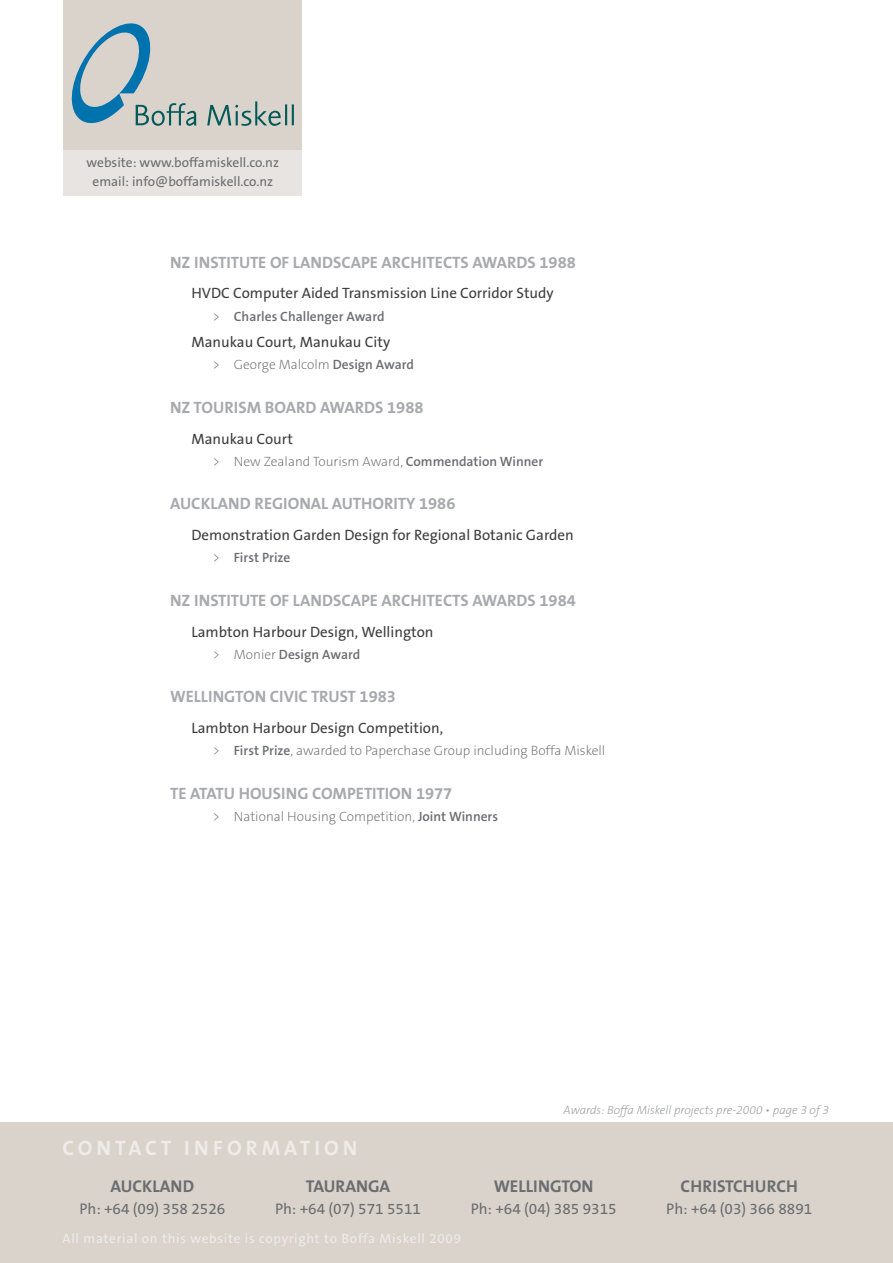
<style>
.page{position:relative;width:893px;height:1263px;background:#fff}
.page>*{position:absolute;margin:0;border:0;box-sizing:border-box;transform-origin:0 0}
.t1{font:700 21px "The Sans B7";letter-spacing:.19em;color:#eeebe8}
.t2{font:700 17.1px "The Sans B7";color:#6c6d70}
.t3{font:700 16.5px "The Sans B7";color:#a8a9ad}
.t4{font:15.45px "The Sans B5 Plain";color:#6c6d70}
.t5{font:15px "The Sans B5 Plain";color:#3e3e3f}
.t6{font:200 13.5px "The Sans B2";color:#6c6d70}
.t7{font:13.5px/19.2px "The Sans B5 Plain";color:#6c6d70;text-align:center}
.t8{font:13.5px "The Sans B5 Plain";letter-spacing:.05em;color:#eeebe8}
.t9{font:600 13.5px "The Sans B6";color:#6c6d70}
.t10{font:italic 200 12px "The Sans B2";color:#939598}
.s1{font-family:"The Sans B2";font-weight:200}
.s2{font-family:"The Sans B6";font-weight:600}
</style>
<div class="page">
<div style="left:0;top:1123px;width:893px;height:140px;background:#d9d3cc"></div>
<div style="left:64px;top:0;width:238px;height:151px;background:#d9d3cc"></div>
<div style="left:64px;top:150px;width:238px;height:46px;background:#e8e4e1"></div>
<svg style="left:71px;top:23px;width:223px;height:103px"></svg>
<p class="t7" style="left:87px;top:153px;width:194px">website: www.boffamiskell.co.nz email: info@boffamiskell.co.nz</p>
<p class="t3" style="left:170px;top:253px;width:152px">NZ INSTITUTE OF LANDSC</p>
<p class="t3" style="left:351px;top:253px;width:51px">APE ARCHI</p>
<p class="t3" style="left:427px;top:253px;width:91px">TECTS AWARDS</p>
<p class="t3" style="left:539px;top:253px;width:38px">1988</p>
<p class="t5" style="left:191px;top:285px;width:364px">HVDC Computer Aided Transmission Line Corridor Study</p>
<p class="t9" style="left:213px;top:309px;width:173px"><span class="s1">&gt;</span> Charles Challenger Award</p>
<p class="t5" style="left:191px;top:334px;width:200px">Manukau Court, Manukau City</p>
<p class="t6" style="left:213px;top:358px;width:203px">&gt; George Malcolm <span class="s2">Design Award</span></p>
<p class="t3" style="left:170px;top:398px;width:43px">NZ TOURISM</p>
<p class="t3" style="left:265px;top:398px;width:100px">BOARD AWARDS</p>
<p class="t3" style="left:387px;top:398px;width:38px">1988</p>
<p class="t5" style="left:191px;top:431px;width:103px">Manukau Court</p>
<p class="t6" style="left:213px;top:454px;width:332px">&gt; New Zealand Tourism Award, <span class="s2">Commendation Winner</span></p>
<p class="t3" style="left:170px;top:495px;width:21px">AUCKL</p>
<p class="t3" style="left:218px;top:495px;width:47px">AND REGION</p>
<p class="t3" style="left:311px;top:495px;width:60px">AL AUTHORI</p>
<p class="t3" style="left:398px;top:495px;width:59px">TY 1986</p>
<p class="t5" style="left:191px;top:527px;width:384px">Demonstration Garden Design for Regional Botanic Garden</p>
<p class="t9" style="left:213px;top:551px;width:79px"><span class="s1">&gt;</span> First Prize</p>
<p class="t3" style="left:170px;top:592px;width:152px">NZ INSTITUTE OF LANDSC</p>
<p class="t3" style="left:351px;top:592px;width:51px">APE ARCHI</p>
<p class="t3" style="left:427px;top:592px;width:91px">TECTS AWARDS</p>
<p class="t3" style="left:539px;top:592px;width:38px">1984</p>
<p class="t5" style="left:191px;top:624px;width:244px">Lambton Harbour Design, Wellington</p>
<p class="t9" style="left:213px;top:647px;width:149px"><span class="s1">&gt; Monier</span> Design Award</p>
<p class="t3" style="left:170px;top:688px;width:25px">WELLING</p>
<p class="t3" style="left:235px;top:688px;width:162px">TON CIVIC TRUST 1983</p>
<p class="t5" style="left:191px;top:720px;width:253px">Lambton Harbour Design Competition,</p>
<p class="t6" style="left:213px;top:744px;width:394px">&gt; <span class="s2">First Prize</span>, awarded to Paperchase Group including Boffa Miskell</p>
<p class="t3" style="left:170px;top:785px;width:80px">TE ATATU HOUSING</p>
<p class="t3" style="left:312px;top:785px;width:13px">COM</p>
<p class="t3" style="left:347px;top:785px;width:48px">PETITION</p>
<p class="t3" style="left:416px;top:785px;width:38px">1977</p>
<p class="t6" style="left:213px;top:810px;width:287px">&gt; National Housing Competition, <span class="s2">Joint Winners</span></p>
<h1 class="t1" style="left:62px;top:1136px;width:296px">CONTA CT INFORMAT ION</h1>
<p class="t2" style="left:110px;top:1177px;width:86px">AUCKLAND</p>
<p class="t4" style="left:79px;top:1200px;width:147px">Ph: +64 (09) 358 2526</p>
<p class="t2" style="left:306px;top:1177px;width:86px">TAURANGA</p>
<p class="t4" style="left:275px;top:1200px;width:147px">Ph: +64 (07) 571 5511</p>
<p class="t8" style="left:62px;top:1231px;width:400px">All material on this website is copyright to Boffa Miskell 2009</p>
<p class="t10" style="left:563px;top:1104px;width:267px">Awards: Boffa Miskell projects pre-2000 • page 3 of 3</p>
<p class="t2" style="left:494px;top:1177px;width:101px">WELLINGTON</p>
<p class="t4" style="left:471px;top:1200px;width:147px">Ph: +64 (04) 385 9315</p>
<p class="t2" style="left:681px;top:1177px;width:119px">CHRISTCHURCH</p>
<p class="t4" style="left:666px;top:1200px;width:147px">Ph: +64 (03) 366 8891</p>
</div>
